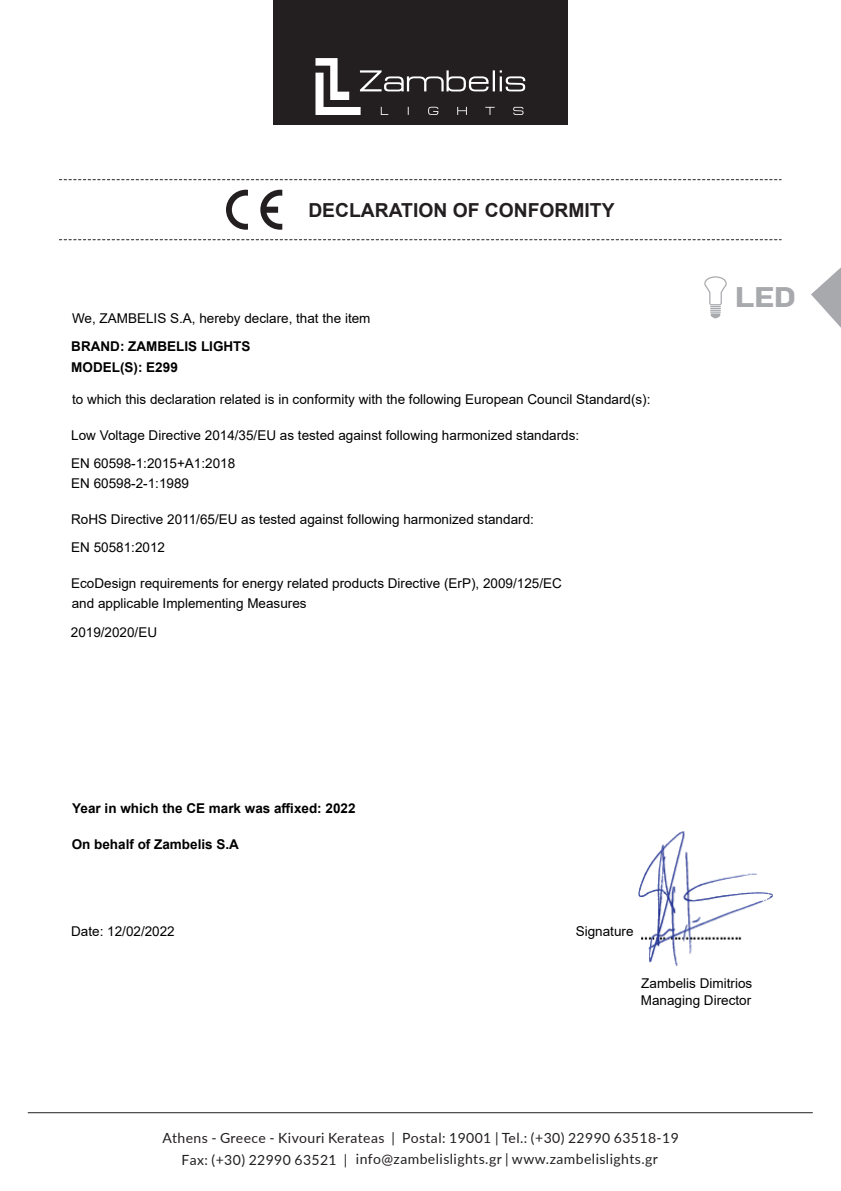
<style>
.page{position:relative;width:841px;height:1191px;background:#fff}
.page>*{position:absolute;margin:0;border:0;box-sizing:border-box;transform-origin:0 0}
.t1{font:700 27.7px "CF Din";color:#a8a9ad;scale:1.26 1}
.t2{font:700 19.3px "Arial";color:#231f20}
.t3{font:14px/21.5px "Lato";letter-spacing:.03em;color:#231f20;text-align:center}
.t4{font:13.5px/28.1px "Arial";color:#000002}
.t5{font:700 13.5px/20.6px "Arial";color:#000002}
</style>
<div class="page">
<img style="left:638px;top:831px;width:135px;height:135px">
<svg style="left:59px;top:179px;width:722px;height:1px"></svg>
<svg style="left:59px;top:239px;width:722px;height:1px"></svg>
<svg style="left:226px;top:190px;width:22px;height:40px"></svg>
<svg style="left:260px;top:190px;width:22px;height:40px"></svg>
<div style="left:273px;top:0;width:295px;height:125px;background:#231f20"></div>
<svg style="left:316px;top:58px;width:209px;height:57px"></svg>
<svg style="left:811px;top:267px;width:30px;height:61px"></svg>
<svg style="left:704px;top:276px;width:23px;height:42px"></svg>
<hr style="left:28px;top:1111px;width:784px;height:1px;background:#231f20">
<h2 class="t2" style="left:308px;top:202px;width:308px">DECLARATION OF CONFORMITY</h2>
<p class="t4" style="left:72px;top:305px;width:300px">We, ZAMBELIS S.A, hereby declare, that the item</p>
<p class="t5" style="left:71px;top:337px;width:181px">BRAND: ZAMBELIS LIGHTS<br>MODEL(S): E299</p>
<p class="t4" style="left:72px;top:386px;width:580px">to which this declaration related is in conformity with the following European Council Standard(s):</p>
<p class="t4" style="left:71px;top:422px;width:510px">Low Voltage Directive 2014/35/EU as tested against following harmonized standards:<br>EN 60598-1:2015+A1:2018</p>
<p class="t4" style="left:71px;top:470px;width:119px">EN 60598-2-1:1989</p>
<p class="t4" style="left:71px;top:506px;width:464px">RoHS Directive 2011/65/EU as tested against following harmonized standard:<br>EN 50581:2012</p>
<p class="t4" style="left:71px;top:573px;width:492px;line-height:20.6px">EcoDesign requirements for energy related products Directive (ErP), 2009/125/EC and applicable Implementing Measures</p>
<p class="t4" style="left:71px;top:618px;width:88px">2019/2020/EU</p>
<p class="t5" style="left:72px;top:799px;width:285px">Year in which the CE mark was affixed: 2022</p>
<p class="t5" style="left:72px;top:834px;width:169px">On behalf of Zambelis S.A</p>
<p class="t4" style="left:71px;top:918px;width:105px">Date: 12/02/2022</p>
<p class="t4" style="left:576px;top:918px;width:59px">Signature</p>
<h1 class="t1" style="left:735px;top:277px;width:50px">LED</h1>
<p class="t4" style="left:641px;top:976px;width:113px;line-height:16.2px">Zambelis Dimitrios<br>Managing Director</p>
<p class="t3" style="left:163px;top:1127px;width:518px">Athens - Greece - Kivouri Kerateas | Postal: 19001 | Tel.: (+30) 22990 63518-19<br>Fax: (+30) 22990 63521 | info@zambelislights.gr | www.zambelislights.gr</p>
</div>
